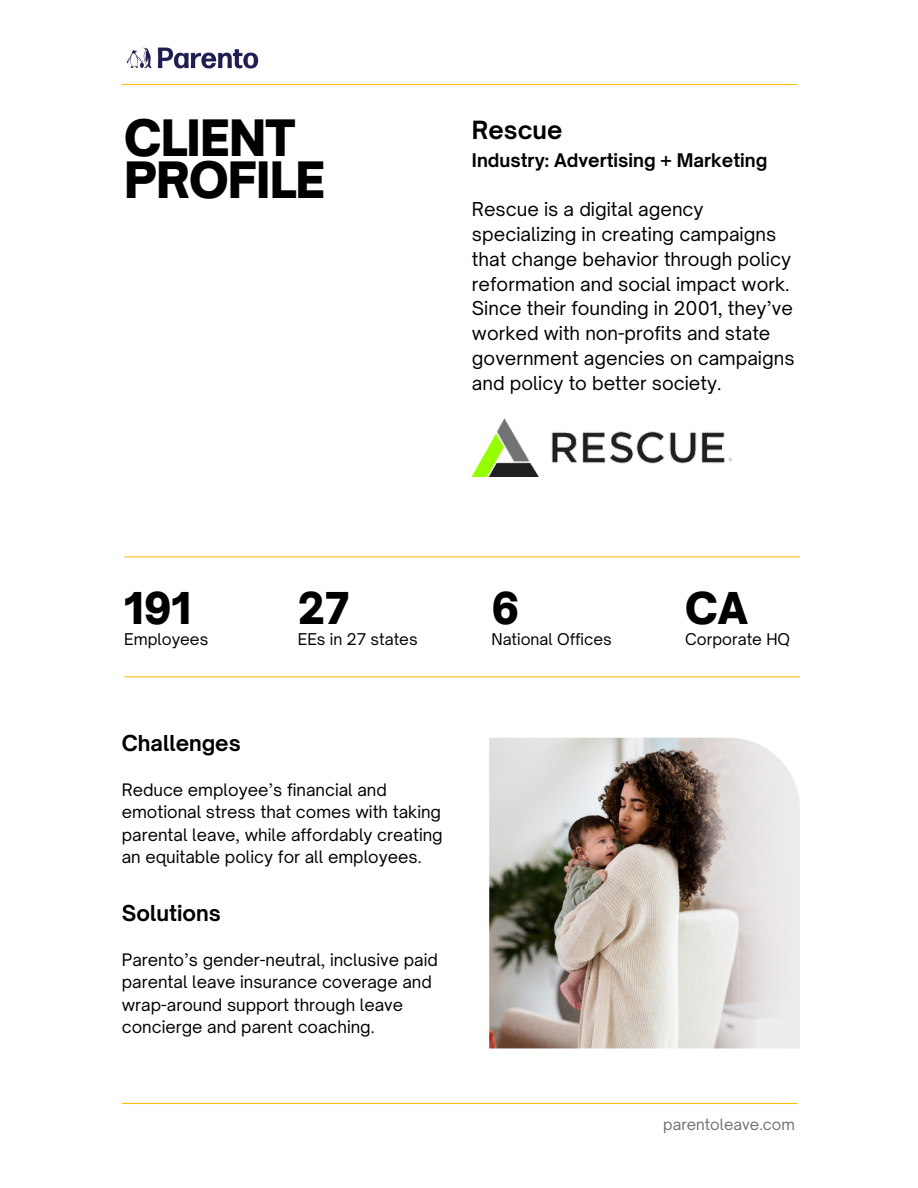
<style>
.page{position:relative;width:918px;height:1188px;background:#fff}
.page>*{position:absolute;margin:0;border:0;box-sizing:border-box;transform-origin:0 0}
.t1{font:900 48px/42.8px "Open Sauce One";letter-spacing:-.02em;color:#000}
.t2{font:900 42px "Open Sauce One";color:#000}
.t3{font:900 42px "Open Sauce One";color:#000001}
.t4{font:700 24px "Open Sauce One";color:#000001}
.t5{font:700 21px "Open Sauce One";color:#000001}
.t6{font:18.3px/24.8px "Open Sauce One";color:#000001}
.t7{font:700 18px "Open Sauce One";color:#000001}
.t8{font:16.5px/22.5px "Open Sauce One";color:#000001}
.t9{font:15.45px "Open Sauce One";color:#000001}
.t10{font:15px "Open Sauce One";color:#707274}
</style>
<div class="page">
<img style="left:126px;top:47px;width:133px;height:22px">
<hr style="left:122px;top:1103px;width:676px;height:1px;background:#febd11">
<img style="left:472px;top:418px;width:261px;height:59px">
<hr style="left:124px;top:556px;width:676px;height:1px;background:#febd11">
<hr style="left:124px;top:676px;width:676px;height:1px;background:#febd11">
<hr style="left:122px;top:84px;width:676px;height:1px;background:#febd11">
<img style="left:489px;top:738px;width:311px;height:310px">
<h1 class="t1" style="left:124px;top:116px;width:203px">CLIENT<br>PROFILE</h1>
<h3 class="t4" style="left:472px;top:115px;width:92px">Rescue</h3>
<p class="t7" style="left:472px;top:149px;width:297px">Industry: Advertising + Marketing</p>
<p class="t6" style="left:472px;top:197px;width:324px">Rescue is a digital agency specializing in creating campaigns that change behavior through policy reformation and social impact work.<br>Since their founding in 2001, they’ve worked with non-profits and state government agencies on campaigns and policy to better society.</p>
<h2 class="t2" style="left:124px;top:582px;width:68px">191</h2>
<h2 class="t2" style="left:298px;top:582px;width:53px">27</h2>
<h2 class="t2" style="left:491px;top:582px;width:29px">6</h2>
<p class="t9" style="left:298px;top:629px;width:121px">EEs in 27 states</p>
<p class="t9" style="left:491px;top:629px;width:122px">National Offices</p>
<p class="t9" style="left:124px;top:629px;width:86px">Employees</p>
<p class="t5" style="left:122px;top:730px;width:121px">Challenges</p>
<p class="t8" style="left:122px;top:778px;width:322px">Reduce employee’s financial and emotional stress that comes with taking parental leave, while affordably creating an equitable policy for all employees.</p>
<p class="t5" style="left:122px;top:900px;width:101px">Solutions</p>
<p class="t8" style="left:122px;top:948px;width:318px">Parento’s gender-neutral, inclusive paid parental leave insurance coverage and wrap-around support through leave concierge and parent coaching.</p>
<h2 class="t3" style="left:685px;top:582px;width:64px">CA</h2>
<p class="t9" style="left:685px;top:629px;width:106px">Corporate HQ</p>
<p class="t10" style="left:663px;top:1115px;width:133px">parentoleave.com</p>
</div>
